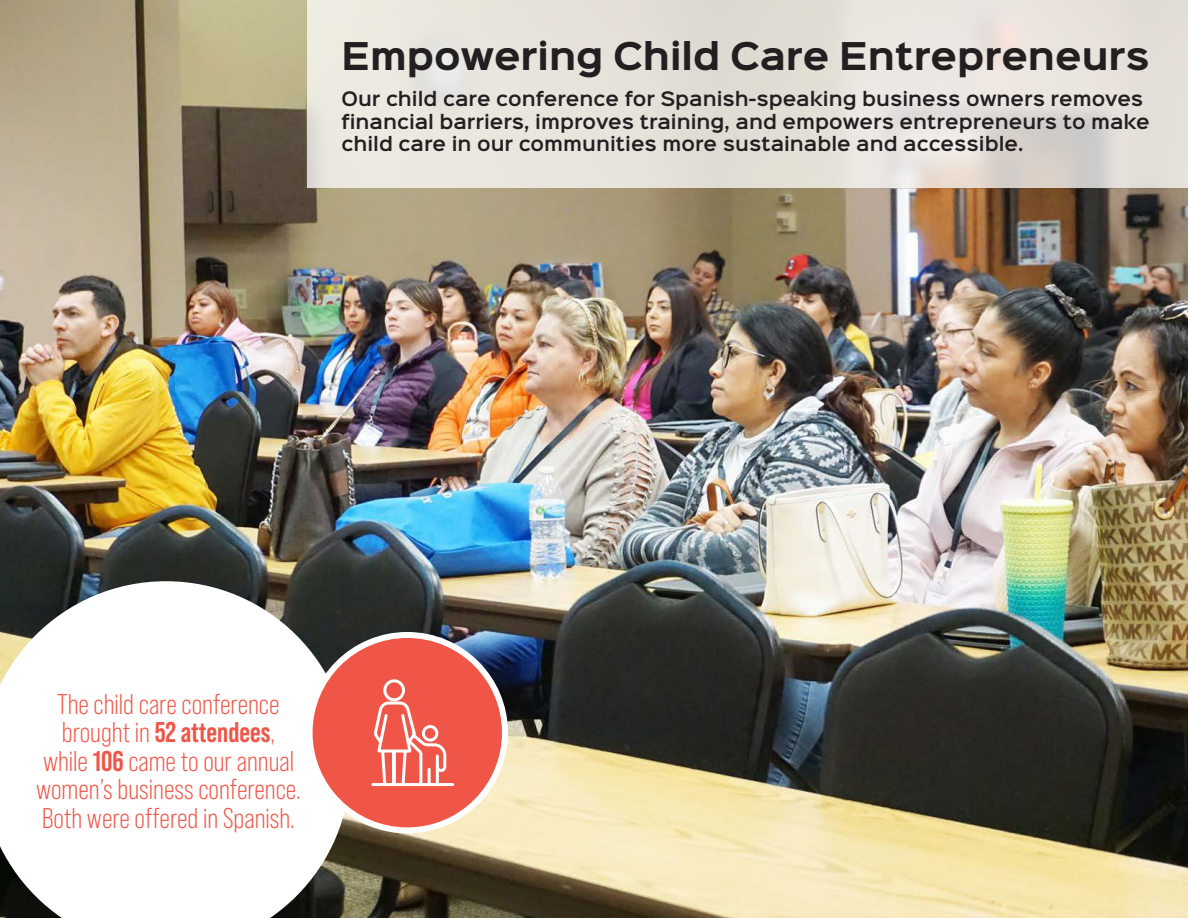
<style>
.page{position:relative;width:1188px;height:918px;background:#fff}
.page>*{position:absolute;margin:0;border:0;box-sizing:border-box;transform-origin:0 0}
.cal_holidayA15{font:700 34.5px "Sinkin Sans 700";color:#231f20}
.t1{font:28.5px "Bebas Neue Pro";color:#f05647}
.t2{font:700 28.5px "Bebas Neue Pro";color:#f05647}
.cal_holidayA15-2{font:600 18px/22.5px "Sinkin Sans 600";color:#231f20}
.s1{font-weight:400}
.s2{font-weight:700}
</style>
<div class="page">
<img style="left:0;top:0;width:1188px;height:918px">
<svg style="left:307px;top:0;width:881px;height:188px;background:#e5e1da"></svg>
<svg style="left:0;top:581px;width:350px;height:337px"></svg>
<div style="left:310px;top:635px;width:195px;height:195px;background:#f05647;border-radius:50%"></div>
<div style="left:307px;top:632px;width:201px;height:201px;border:6px solid #fff;border-radius:50%"></div>
<svg style="left:371px;top:679px;width:84px;height:107px"></svg>
<p class="cal_holidayA15" style="left:342px;top:38px;width:810px">Empowering Child Care Entrepreneurs</p>
<p class="cal_holidayA15-2" style="left:342px;top:86px;width:810px">Our child care conference for Spanish-speaking business owners removes financial barriers, improves training, and empowers entrepreneurs to make child care in our communities more sustainable and accessible.</p>
<p class="t1" style="left:58px;top:688px;width:223px">The child care conference</p>
<p class="t2" style="left:62px;top:716px;width:215px"><span class="s1">brought in</span> 52 attendees<span class="s1">,</span></p>
<p class="t1" style="left:43px;top:745px;width:253px">while <span class="s2">106</span> came to our annual</p>
<p class="t1" style="left:36px;top:773px;width:266px">women’s business conference.</p>
<p class="t1" style="left:42px;top:802px;width:254px">Both were offered in Spanish.</p>
</div>
